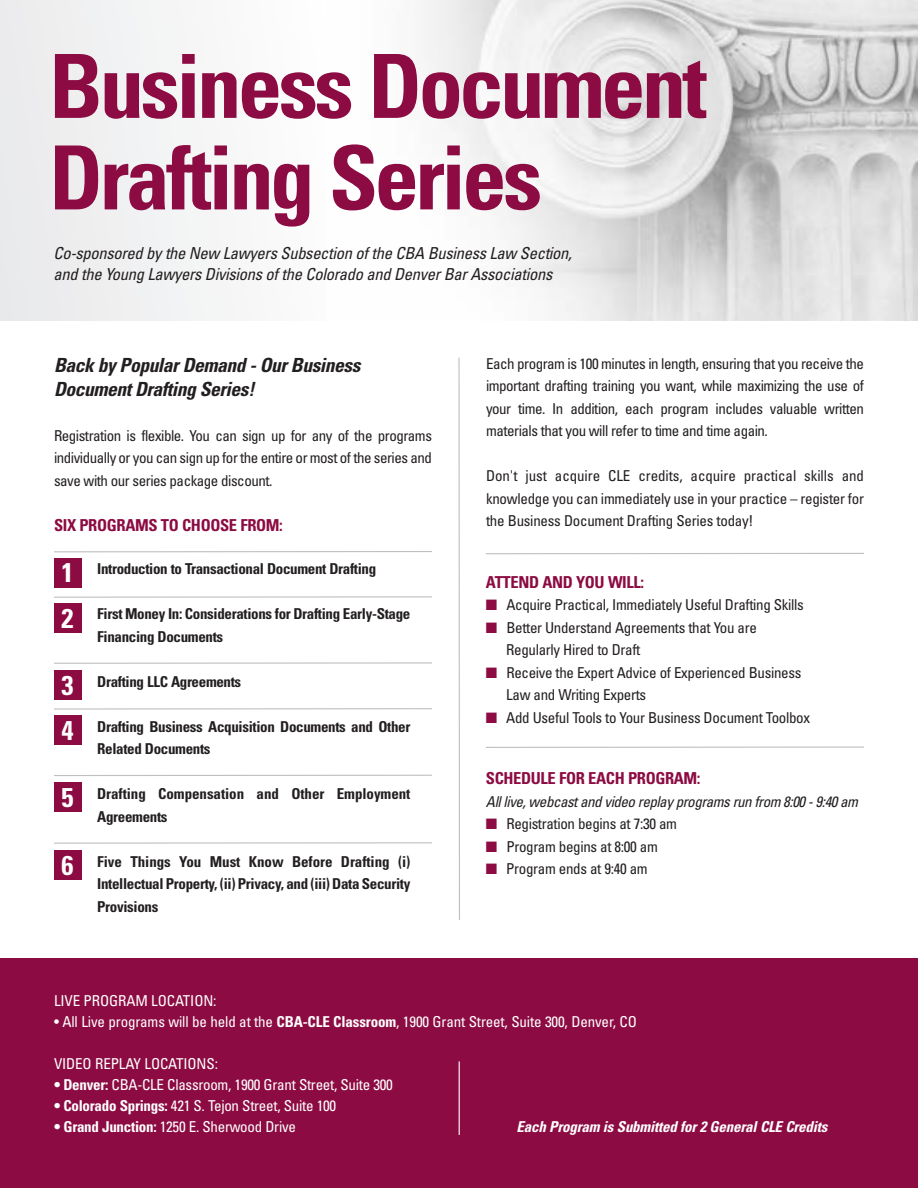
<style>
.page{position:relative;width:918px;height:1188px;background:#fff}
.page>*{position:absolute;margin:0;border:0;box-sizing:border-box;transform-origin:0 0}
.t1{font:700 condensed 88.5px/91.5px "Univers";letter-spacing:-.04em;color:#8c0b42}
.t2{font:700 condensed 27.15px/45.5px "Univers";color:#fff}
.t3{font:italic 700 condensed 19.5px/24px "Univers";letter-spacing:-.02em;color:#231f20}
.t4{font:italic condensed 16.5px/21px "Univers";letter-spacing:-.02em;color:#231f20}
.t5{font:700 condensed 16.5px "Univers";letter-spacing:-.02em;color:#8c0b42}
.t6{font:condensed 15px/22.5px "Univers";letter-spacing:-.02em;color:#231f20;text-align:justify}
.t7{font:700 condensed 15px/22.5px "Univers";letter-spacing:-.02em;color:#231f20}
.t8{font:condensed 15px "Univers";letter-spacing:-.01em;color:#fff}
.t9{font:italic condensed 15px "Univers";letter-spacing:-.03em;color:#231f20}
.t10{font:italic 700 condensed 15px "Univers";letter-spacing:-.015em;color:#fff}
.s1{color:#8c0b42}
.s2{font-weight:700}
</style>
<div class="page">
<img style="left:425px;top:0;width:493px;height:321px">
<div style="left:0;top:0;width:326px;height:321px;background:#f3f4f4"></div>
<div style="left:0;top:958px;width:918px;height:230px;background:#8c0b42"></div>
<svg style="left:458px;top:357px;width:2px;height:563px"></svg>
<hr style="left:486px;top:553px;width:378px;height:1px;background:#bebfc2">
<div style="left:54px;top:558px;width:27px;height:30px;background:#8c0b42"></div>
<div style="left:54px;top:603px;width:27px;height:30px;background:#8c0b42"></div>
<div style="left:54px;top:670px;width:27px;height:30px;background:#8c0b42"></div>
<div style="left:54px;top:715px;width:27px;height:30px;background:#8c0b42"></div>
<div style="left:54px;top:782px;width:27px;height:30px;background:#8c0b42"></div>
<div style="left:54px;top:850px;width:27px;height:30px;background:#8c0b42"></div>
<hr style="left:54px;top:596px;width:378px;height:2px;background:#bebfc2">
<hr style="left:54px;top:662px;width:378px;height:2px;background:#bebfc2">
<hr style="left:54px;top:775px;width:378px;height:1px;background:#bebfc2">
<hr style="left:54px;top:842px;width:378px;height:2px;background:#bebfc2">
<hr style="left:54px;top:708px;width:378px;height:2px;background:#bebfc2">
<hr style="left:54px;top:551px;width:378px;height:1px;background:#bebfc2">
<hr style="left:459px;top:1061px;width:1px;height:74px;background:#fff">
<hr style="left:486px;top:746px;width:378px;height:2px;background:#bebfc2">
<h1 class="t1" style="left:49px;top:40px;width:660px">Business Document<br>Drafting Series</h1>
<p class="t4" style="left:54px;top:244px;width:520px">Co-sponsored by the New Lawyers Subsection of the CBA Business Law Section, and the Young Lawyers Divisions of the Colorado and Denver Bar Associations</p>
<h3 class="t3" style="left:54px;top:353px;width:308px">Back by Popular Demand - Our Business<br>Document Drafting Series!</h3>
<p class="t6" style="left:54px;top:424px;width:379px">Registration is flexible. You can sign up for any of the programs individually or you can sign up for the entire or most of the series and save with our series package discount.</p>
<p class="t5" style="left:54px;top:515px;width:230px">SIX PROGRAMS TO CHOOSE FROM:</p>
<p class="t7" style="left:97px;top:558px;width:281px">Introduction to Transactional Document Drafting</p>
<p class="t7" style="left:97px;top:603px;width:315px">First Money In: Considerations for Drafting Early-Stage<br>Financing Documents</p>
<p class="t7" style="left:97px;top:670px;width:146px">Drafting LLC Agreements</p>
<p class="t7" style="left:97px;top:715px;width:315px">Drafting Business Acquisition Documents and Other<br>Related Documents</p>
<p class="t7" style="left:97px;top:783px;width:315px">Drafting Compensation and Other Employment<br>Agreements</p>
<p class="t7" style="left:97px;top:850px;width:315px;text-align:justify">Five Things You Must Know Before Drafting (i)<br>Intellectual Property, (ii) Privacy, and (iii) Data Security Provisions</p>
<h2 class="t2" style="left:61px;top:550px;width:14px">1<br>2</h2>
<h2 class="t2" style="left:62px;top:663px;width:14px;line-height:44.8px">3<br>4</h2>
<h2 class="t2" style="left:62px;top:775px;width:14px">5</h2>
<h2 class="t2" style="left:62px;top:842px;width:14px">6</h2>
<p class="t6" style="left:486px;top:352px;width:379px">Each program is 100 minutes in length, ensuring that you receive the important drafting training you want, while maximizing the use of your time. In addition, each program includes valuable written materials that you will refer to time and time again.</p>
<p class="t6" style="left:486px;top:464px;width:380px">Don't just acquire CLE credits, acquire practical skills and knowledge you can immediately use in your practice – register for the Business Document Drafting Series today!</p>
<p class="t5" style="left:486px;top:572px;width:160px">ATTEND AND YOU WILL:</p>
<p class="t6" style="left:486px;top:593px;width:319px"><span class="s1">■</span> Acquire Practical, Immediately Useful Drafting Skills</p>
<p class="t6" style="left:506px;top:616px;width:252px;text-indent:-20px"><span class="s1">■</span> Better Understand Agreements that You are<br>Regularly Hired to Draft</p>
<p class="t6" style="left:506px;top:661px;width:297px;text-indent:-20px"><span class="s1">■</span> Receive the Expert Advice of Experienced Business<br>Law and Writing Experts</p>
<p class="t6" style="left:486px;top:706px;width:326px"><span class="s1">■</span> Add Useful Tools to Your Business Document Toolbox</p>
<p class="t5" style="left:486px;top:768px;width:216px">SCHEDULE FOR EACH PROGRAM:</p>
<p class="t9" style="left:486px;top:796px;width:374px">All live, webcast and video replay programs run from 8:00 - 9:40 am</p>
<p class="t6" style="left:486px;top:812px;width:193px"><span class="s1">■</span> Registration begins at 7:30 am</p>
<p class="t6" style="left:486px;top:835px;width:173px"><span class="s1">■</span> Program begins at 8:00 am</p>
<p class="t6" style="left:486px;top:857px;width:163px"><span class="s1">■</span> Program ends at 9:40 am</p>
<p class="t8" style="left:54px;top:991px;width:164px">LIVE PROGRAM LOCATION:</p>
<p class="t8" style="left:54px;top:1012px;width:584px">• All Live programs will be held at the <span class="s2">CBA-CLE Classroom</span>, 1900 Grant Street, Suite 300, Denver, CO</p>
<p class="t8" style="left:54px;top:1054px;width:166px">VIDEO REPLAY LOCATIONS:</p>
<p class="t8" style="left:54px;top:1075px;width:340px"><span class="s2">• Denver:</span> CBA-CLE Classroom, 1900 Grant Street, Suite 300</p>
<p class="t8" style="left:54px;top:1096px;width:284px"><span class="s2">• Colorado Springs:</span> 421 S. Tejon Street, Suite 100</p>
<p class="t8" style="left:54px;top:1117px;width:243px"><span class="s2">• Grand Junction:</span> 1250 E. Sherwood Drive</p>
<p class="t10" style="left:517px;top:1117px;width:312px">Each Program is Submitted for 2 General CLE Credits</p>
</div>
